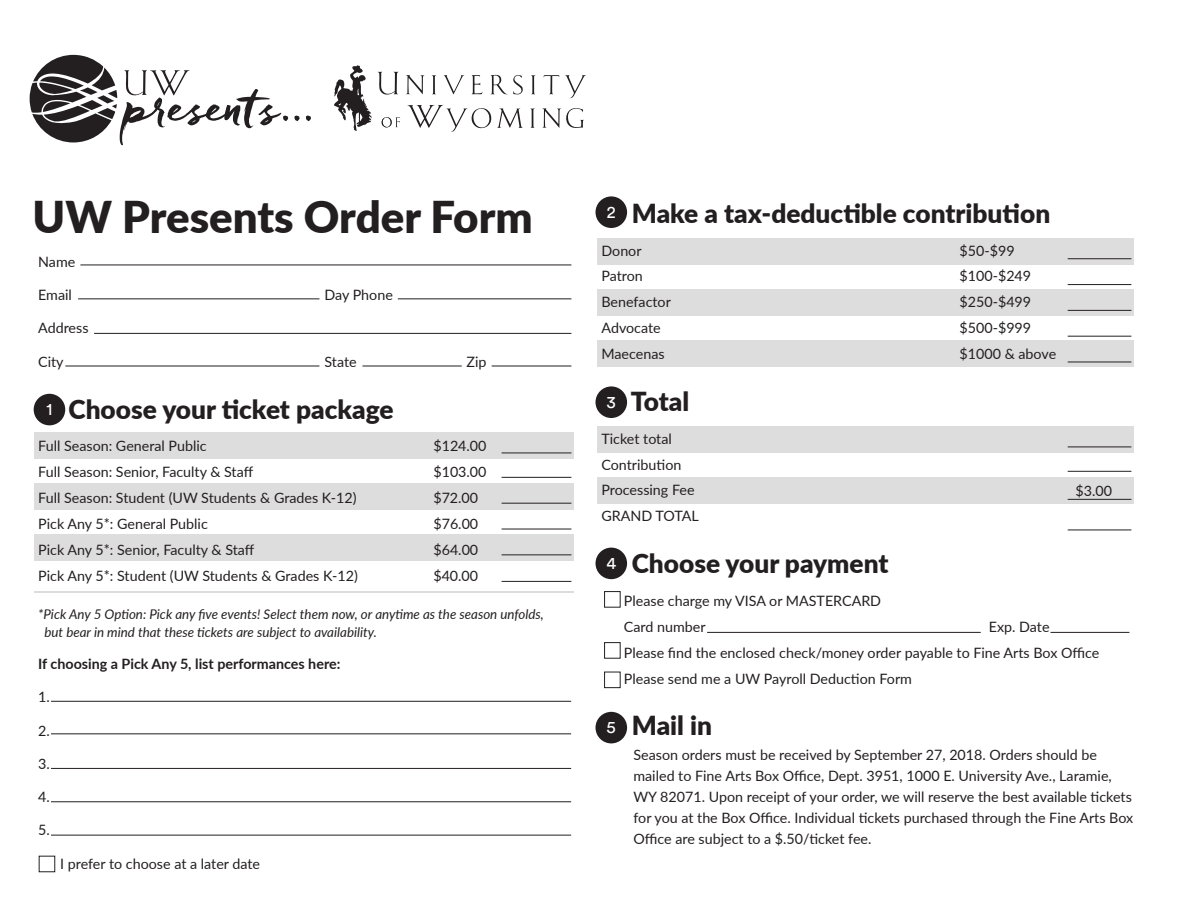
<style>
.page{position:relative;width:1188px;height:918px;background:#fff}
.page>*{position:absolute;margin:0;border:0;box-sizing:border-box;transform-origin:0 0}
.t1{font:900 43.8px "Lato";color:#231f20}
.t2{font:900 26.25px "Lato";color:#231f20}
.t3{font:16.95px "Circular Std";color:#fff}
.t4{font:14.25px/26px "Lato";color:#231f20}
.t5{font:700 14.25px "Lato";color:#231f20}
.t6{font:italic 13.35px/17.1px "Lato";color:#231f20}
</style>
<div class="page">
<div style="left:34px;top:432px;width:540px;height:27px;background:#dedddd"></div>
<div style="left:34px;top:483px;width:540px;height:27px;background:#dedddd"></div>
<div style="left:34px;top:534px;width:540px;height:27px;background:#dedddd"></div>
<hr style="left:34px;top:591px;width:540px;height:2px;background:#231f20">
<div style="left:597px;top:238px;width:536px;height:27px;background:#dedddd"></div>
<div style="left:597px;top:289px;width:536px;height:27px;background:#dedddd"></div>
<div style="left:597px;top:340px;width:536px;height:27px;background:#dedddd"></div>
<div style="left:597px;top:426px;width:536px;height:26px;background:#dedddd"></div>
<div style="left:597px;top:477px;width:536px;height:27px;background:#dedddd"></div>
<hr style="left:80px;top:265px;width:491px;height:1px;background:#231f20">
<hr style="left:51px;top:701px;width:520px;height:1px;background:#231f20">
<hr style="left:51px;top:733px;width:520px;height:1px;background:#231f20">
<hr style="left:51px;top:768px;width:520px;height:1px;background:#231f20">
<hr style="left:51px;top:801px;width:520px;height:1px;background:#231f20">
<hr style="left:51px;top:835px;width:520px;height:1px;background:#231f20">
<hr style="left:94px;top:333px;width:477px;height:1px;background:#231f20">
<hr style="left:398px;top:298px;width:173px;height:1px;background:#231f20">
<hr style="left:78px;top:298px;width:241px;height:1px;background:#231f20">
<hr style="left:65px;top:366px;width:254px;height:1px;background:#231f20">
<hr style="left:492px;top:366px;width:79px;height:1px;background:#231f20">
<hr style="left:362px;top:366px;width:100px;height:1px;background:#231f20">
<hr style="left:502px;top:477px;width:69px;height:1px;background:#231f20">
<hr style="left:502px;top:503px;width:69px;height:1px;background:#231f20">
<hr style="left:502px;top:453px;width:69px;height:1px;background:#231f20">
<hr style="left:502px;top:529px;width:69px;height:1px;background:#231f20">
<hr style="left:502px;top:554px;width:69px;height:1px;background:#231f20">
<hr style="left:502px;top:581px;width:69px;height:1px;background:#231f20">
<hr style="left:1068px;top:258px;width:63px;height:1px;background:#231f20">
<hr style="left:1068px;top:284px;width:63px;height:1px;background:#231f20">
<hr style="left:1068px;top:310px;width:63px;height:1px;background:#231f20">
<hr style="left:1068px;top:336px;width:63px;height:1px;background:#231f20">
<hr style="left:1068px;top:362px;width:63px;height:1px;background:#231f20">
<hr style="left:1068px;top:530px;width:63px;height:1px;background:#231f20">
<hr style="left:1068px;top:447px;width:63px;height:1px;background:#231f20">
<hr style="left:1068px;top:471px;width:63px;height:1px;background:#231f20">
<hr style="left:1068px;top:499px;width:63px;height:1px;background:#231f20">
<hr style="left:1050px;top:632px;width:79px;height:1px;background:#231f20">
<hr style="left:707px;top:632px;width:274px;height:1px;background:#231f20">
<div style="left:604px;top:591px;width:17px;height:17px;background:#fff;border:1px solid #231f20"></div>
<div style="left:604px;top:642px;width:17px;height:17px;background:#fff;border:1px solid #231f20"></div>
<div style="left:604px;top:672px;width:17px;height:16px;background:#fff;border:1px solid #231f20"></div>
<div style="left:39px;top:856px;width:16px;height:16px;background:#fff;border:1px solid #231f20"></div>
<div style="left:34px;top:394px;width:31px;height:31px;background:#231f20;border-radius:50%"></div>
<div style="left:596px;top:196px;width:31px;height:32px;background:#231f20;border-radius:50%"></div>
<div style="left:596px;top:386px;width:31px;height:32px;background:#231f20;border-radius:50%"></div>
<div style="left:596px;top:548px;width:31px;height:31px;background:#231f20;border-radius:50%"></div>
<div style="left:596px;top:712px;width:31px;height:31px;background:#231f20;border-radius:50%"></div>
<svg style="left:334px;top:65px;width:38px;height:66px"></svg>
<svg style="left:381px;top:117px;width:19px;height:11px"></svg>
<svg style="left:407px;top:105px;width:116px;height:27px"></svg>
<svg style="left:530px;top:108px;width:5px;height:20px"></svg>
<svg style="left:542px;top:108px;width:42px;height:20px"></svg>
<svg style="left:378px;top:72px;width:20px;height:23px"></svg>
<svg style="left:406px;top:75px;width:18px;height:19px"></svg>
<svg style="left:432px;top:75px;width:4px;height:19px"></svg>
<svg style="left:444px;top:75px;width:20px;height:19px"></svg>
<svg style="left:472px;top:75px;width:11px;height:19px"></svg>
<svg style="left:490px;top:74px;width:33px;height:21px"></svg>
<svg style="left:531px;top:75px;width:5px;height:19px"></svg>
<svg style="left:543px;top:75px;width:16px;height:19px"></svg>
<svg style="left:565px;top:75px;width:21px;height:23px"></svg>
<svg style="left:294px;top:116px;width:6px;height:5px"></svg>
<svg style="left:306px;top:116px;width:5px;height:5px"></svg>
<svg style="left:30px;top:55px;width:258px;height:90px"></svg>
<h1 class="t1" style="left:33px;top:184px;width:502px">UW Presents Order Form</h1>
<p class="t4" style="left:38px;top:248px;width:39px">Name</p>
<p class="t4" style="left:38px;top:281px;width:35px">Email</p>
<p class="t4" style="left:324px;top:281px;width:70px">Day Phone</p>
<p class="t4" style="left:38px;top:315px;width:52px">Address</p>
<p class="t4" style="left:38px;top:348px;width:27px">City</p>
<p class="t4" style="left:324px;top:348px;width:34px">State</p>
<p class="t4" style="left:467px;top:348px;width:22px">Zip</p>
<h2 class="t2" style="left:69px;top:389px;width:327px">Choose your ticket package</h2>
<p class="t4" style="left:38px;top:433px;width:170px">Full Season: General Public</p>
<p class="t4" style="left:433px;top:433px;width:55px">$124.00</p>
<p class="t4" style="left:38px;top:458px;width:217px">Full Season: Senior, Faculty &amp; Staff</p>
<p class="t4" style="left:433px;top:458px;width:55px">$103.00</p>
<p class="t4" style="left:38px;top:484px;width:320px">Full Season: Student (UW Students &amp; Grades K-12)</p>
<p class="t4" style="left:433px;top:484px;width:46px">$72.00</p>
<p class="t4" style="left:38px;top:510px;width:171px">Pick Any 5*: General Public</p>
<p class="t4" style="left:433px;top:510px;width:46px">$76.00</p>
<p class="t4" style="left:38px;top:536px;width:218px">Pick Any 5*: Senior, Faculty &amp; Staff</p>
<p class="t4" style="left:433px;top:536px;width:46px">$64.00</p>
<p class="t4" style="left:38px;top:562px;width:321px">Pick Any 5*: Student (UW Students &amp; Grades K-12)</p>
<p class="t4" style="left:433px;top:562px;width:46px">$40.00</p>
<p class="t6" style="left:44px;top:605px;width:501px;text-indent:-6px">*Pick Any 5 Option: Pick any five events! Select them now, or anytime as the season unfolds, but bear in mind that these tickets are subject to availability.</p>
<p class="t5" style="left:38px;top:653px;width:304px">If choosing a Pick Any 5, list performances here:</p>
<p class="t4" style="left:38px;top:684px;width:13px">1.</p>
<p class="t4" style="left:38px;top:717px;width:13px">2.</p>
<p class="t4" style="left:38px;top:750px;width:13px">3.</p>
<p class="t4" style="left:38px;top:783px;width:13px">4.</p>
<p class="t4" style="left:38px;top:817px;width:13px">5.</p>
<p class="t4" style="left:60px;top:850px;width:201px">I prefer to choose at a later date</p>
<p class="t3" style="left:46px;top:399px;width:7px">1</p>
<h2 class="t2" style="left:632px;top:194px;width:420px">Make a tax-deductible contribution</h2>
<p class="t4" style="left:601px;top:237px;width:42px">Donor</p>
<p class="t4" style="left:960px;top:237px;width:57px">$50-$99</p>
<p class="t4" style="left:601px;top:263px;width:43px">Patron</p>
<p class="t4" style="left:960px;top:263px;width:73px">$100-$249</p>
<p class="t4" style="left:601px;top:289px;width:71px">Benefactor</p>
<p class="t4" style="left:960px;top:289px;width:73px">$250-$499</p>
<p class="t4" style="left:601px;top:315px;width:61px">Advocate</p>
<p class="t4" style="left:960px;top:315px;width:73px">$500-$999</p>
<p class="t4" style="left:601px;top:340px;width:65px">Maecenas</p>
<p class="t4" style="left:960px;top:340px;width:98px">$1000 &amp; above</p>
<h2 class="t2" style="left:631px;top:382px;width:60px">Total</h2>
<p class="t4" style="left:601px;top:425px;width:99px">Ticket total<br>Contribution<br>Processing Fee<br>GRAND TOTAL</p>
<h2 class="t2" style="left:632px;top:544px;width:258px">Choose your payment</h2>
<p class="t4" style="left:624px;top:587px;width:259px">Please charge my VISA or MASTERCARD<br>Card number</p>
<p class="t3" style="left:607px;top:201px;width:10px">2</p>
<p class="t3" style="left:607px;top:391px;width:11px">3</p>
<p class="t4" style="left:1076px;top:477px;width:38px">$3.00</p>
<p class="t3" style="left:606px;top:553px;width:11px">4</p>
<p class="t4" style="left:624px;top:613px;width:477px;text-indent:365px">Exp. Date<br>Please find the enclosed check/money order payable to Fine Arts Box Office<br>Please send me a UW Payroll Deduction Form</p>
<h2 class="t2" style="left:632px;top:706px;width:82px">Mail in</h2>
<p class="t4" style="left:633px;top:744px;width:501px;line-height:21px">Season orders must be received by September 27, 2018. Orders should be mailed to Fine Arts Box Office, Dept. 3951, 1000 E. University Ave., Laramie, WY 82071. Upon receipt of your order, we will reserve the best available tickets for you at the Box Office. Individual tickets purchased through the Fine Arts Box Office are subject to a $.50/ticket fee.</p>
<p class="t3" style="left:607px;top:717px;width:11px">5</p>
</div>
